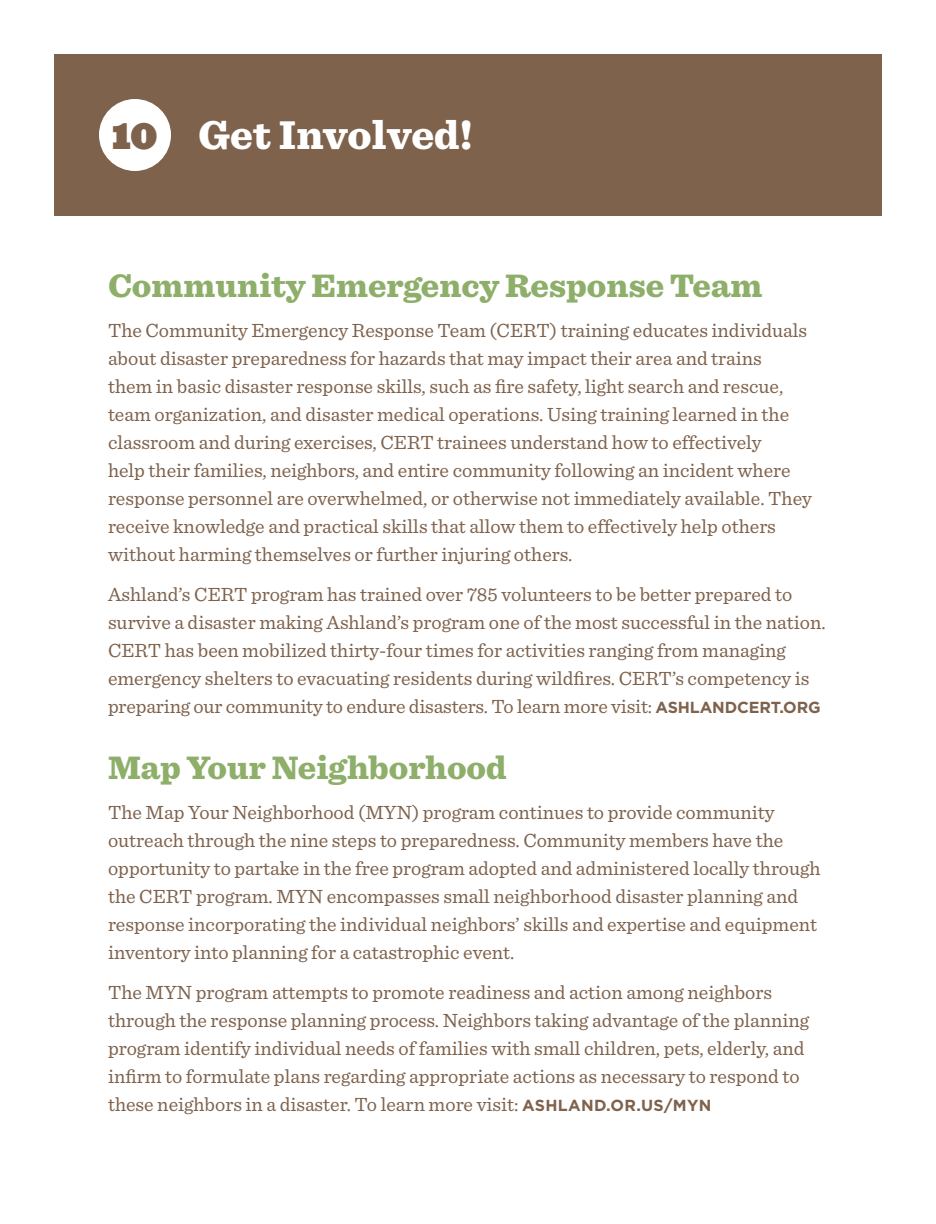
<style>
.page{position:relative;width:936px;height:1224px;background:#fff}
.page>*{position:absolute;margin:0;border:0;box-sizing:border-box;transform-origin:0 0}
.page_title{font:900 42px "Sentinel";color:#fff}
.new_heading{font:900 34px "Sentinel";color:#8eaf6a}
.t1{font:900 34px "Ziggurat";color:#7e624c}
.body{font:20px/28px "Sentinel";color:#7e624c}
.s1{font-family:"Gotham";font-weight:700;font-size:16px}
</style>
<div class="page">
<div style="left:54px;top:54px;width:828px;height:162px;background:#7e624c"></div>
<div style="left:99px;top:99px;width:72px;height:72px;background:#fff;border-radius:50%"></div>
<p class="t1" style="left:112px;top:107px;width:47px">10</p>
<p class="page_title" style="left:198px;top:108px;width:276px">Get Involved!</p>
<p class="new_heading" style="left:108px;top:265px;width:656px">Community Emergency Response Team</p>
<p class="body" style="left:108px;top:316px;width:705px">The Community Emergency Response Team (CERT) training educates individuals about disaster preparedness for hazards that may impact their area and trains<br>them in basic disaster response skills, such as fire safety, light search and rescue, team organization, and disaster medical operations. Using training learned in the classroom and during exercises, CERT trainees understand how to effectively<br>help their families, neighbors, and entire community following an incident where response personnel are overwhelmed, or otherwise not immediately available. They receive knowledge and practical skills that allow them to effectively help others without harming themselves or further injuring others.</p>
<p class="body" style="left:108px;top:580px;width:719px">Ashland’s CERT program has trained over 785 volunteers to be better prepared to survive a disaster making Ashland’s program one of the most successful in the nation.<br>CERT has been mobilized thirty-four times for activities ranging from managing emergency shelters to evacuating residents during wildfires. CERT’s competency is preparing our community to endure disasters. To learn more visit: <span class="s1">ASHLANDCERT.ORG</span></p>
<p class="new_heading" style="left:108px;top:747px;width:401px">Map Your Neighborhood</p>
<p class="body" style="left:108px;top:798px;width:714px">The Map Your Neighborhood (MYN) program continues to provide community outreach through the nine steps to preparedness. Community members have the opportunity to partake in the free program adopted and administered locally through the CERT program. MYN encompasses small neighborhood disaster planning and response incorporating the individual neighbors’ skills and expertise and equipment inventory into planning for a catastrophic event.</p>
<p class="body" style="left:108px;top:978px;width:703px">The MYN program attempts to promote readiness and action among neighbors through the response planning process. Neighbors taking advantage of the planning program identify individual needs of families with small children, pets, elderly, and infirm to formulate plans regarding appropriate actions as necessary to respond to these neighbors in a disaster. To learn more visit: <span class="s1">ASHLAND.OR.US/MYN</span></p>
</div>
